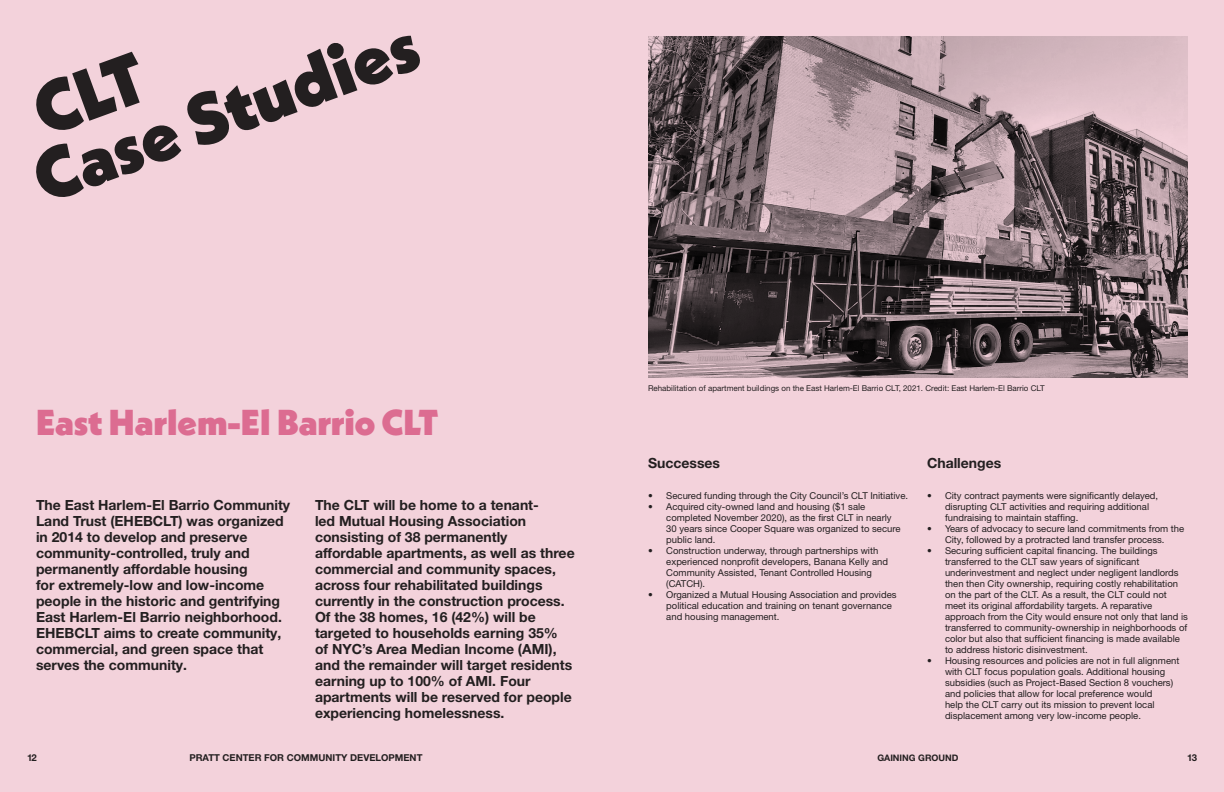
<style>
.page{position:relative;width:1224px;height:792px;background:#f3d2db}
.page>*{position:absolute;margin:0;border:0;box-sizing:border-box;transform-origin:0 0}
.t1{font:900 72px "Neue Kabel";color:#231f20}
.Heading{font:900 36px "Neue Kabel";color:#dc6c91}
.Sub-heading{font:700 14px/16px "Helvetica Neue LT Pro";color:#231f20}
.t2{font:9.5px/11px "Helvetica Neue LT Pro";color:#231f20}
.t3{font:700 9.5px "Helvetica Neue LT Pro";color:#231f20}
.t4{font:700 9px "Helvetica Neue LT Pro";color:#231f20}
.t5{font:8px "Helvetica Neue LT Pro";color:#231f20}
</style>
<div class="page">
<img style="left:648px;top:36px;width:540px;height:342px">
<p class="t1" style="left:21px;top:137px;width:405px;rotate:-20deg">Case Studies</p>
<p class="Heading" style="left:36px;top:400px;width:404px">East Harlem-El Barrio CLT</p>
<p class="Sub-heading" style="left:36px;top:497px;width:256px">The East Harlem-El Barrio Community Land Trust (EHEBCLT) was organized in 2014 to develop and preserve community-controlled, truly and permanently affordable housing<br>for extremely-low and low-income people in the historic and gentrifying East Harlem-El Barrio neighborhood.<br>EHEBCLT aims to create community, commercial, and green space that serves the community.</p>
<p class="Sub-heading" style="left:315px;top:497px;width:261px">The CLT will be home to a tenant-<br>led Mutual Housing Association consisting of 38 permanently affordable apartments, as well as three commercial and community spaces, across four rehabilitated buildings currently in the construction process.<br>Of the 38 homes, 16 (42%) will be targeted to households earning 35%<br>of NYC’s Area Median Income (AMI), and the remainder will target residents earning up to 100% of AMI. Four apartments will be reserved for people experiencing homelessness.</p>
<p class="t5" style="left:648px;top:383px;width:398px">Rehabilitation of apartment buildings on the East Harlem-El Barrio CLT, 2021. Credit: East Harlem-El Barrio CLT</p>
<p class="Sub-heading" style="left:648px;top:455px;width:74px">Successes</p>
<p class="t2" style="left:648px;top:489px;width:261px">• Secured funding through the City Council’s CLT Initiative.</p>
<p class="t2" style="left:666px;top:500px;width:236px;text-indent:-18px">• Acquired city-owned land and housing ($1 sale completed November 2020), as the first CLT in nearly 30 years since Cooper Square was organized to secure public land.</p>
<p class="t2" style="left:666px;top:544px;width:223px;text-indent:-18px">• Construction underway, through partnerships with experienced nonprofit developers, Banana Kelly and Community Assisted, Tenant Controlled Housing (CATCH).</p>
<p class="t2" style="left:666px;top:588px;width:232px;text-indent:-18px">• Organized a Mutual Housing Association and provides political education and training on tenant governance and housing management.</p>
<p class="Sub-heading" style="left:927px;top:455px;width:76px">Challenges</p>
<p class="t2" style="left:945px;top:489px;width:215px;text-indent:-18px">• City contract payments were significantly delayed, disrupting CLT activities and requiring additional fundraising to maintain staffing.</p>
<p class="t2" style="left:927px;top:522px;width:259px;text-align:center">• Years of advocacy to secure land commitments from the<br>City, followed by a protracted land transfer process.</p>
<p class="t2" style="left:945px;top:544px;width:245px;text-indent:-18px">• Securing sufficient capital financing. The buildings transferred to the CLT saw years of significant underinvestment and neglect under negligent landlords then then City ownership, requiring costly rehabilitation on the part of the CLT. As a result, the CLT could not meet its original affordability targets. A reparative approach from the City would ensure not only that land is transferred to community-ownership in neighborhoods of color but also that sufficient financing is made available to address historic disinvestment.</p>
<p class="t2" style="left:945px;top:654px;width:236px;text-indent:-18px">• Housing resources and policies are not in full alignment with CLT focus population goals. Additional housing subsidies (such as Project-Based Section 8 vouchers) and policies that allow for local preference would<br>help the CLT carry out its mission to prevent local displacement among very low-income people.</p>
<p class="t3" style="left:27px;top:752px;width:11px">12</p>
<p class="t3" style="left:189px;top:752px;width:235px">PRATT CENTER FOR COMMUNITY DEVELOPMENT</p>
<p class="t4" style="left:877px;top:752px;width:83px">GAINING GROUND</p>
<p class="t3" style="left:1187px;top:752px;width:11px">13</p>
</div>
